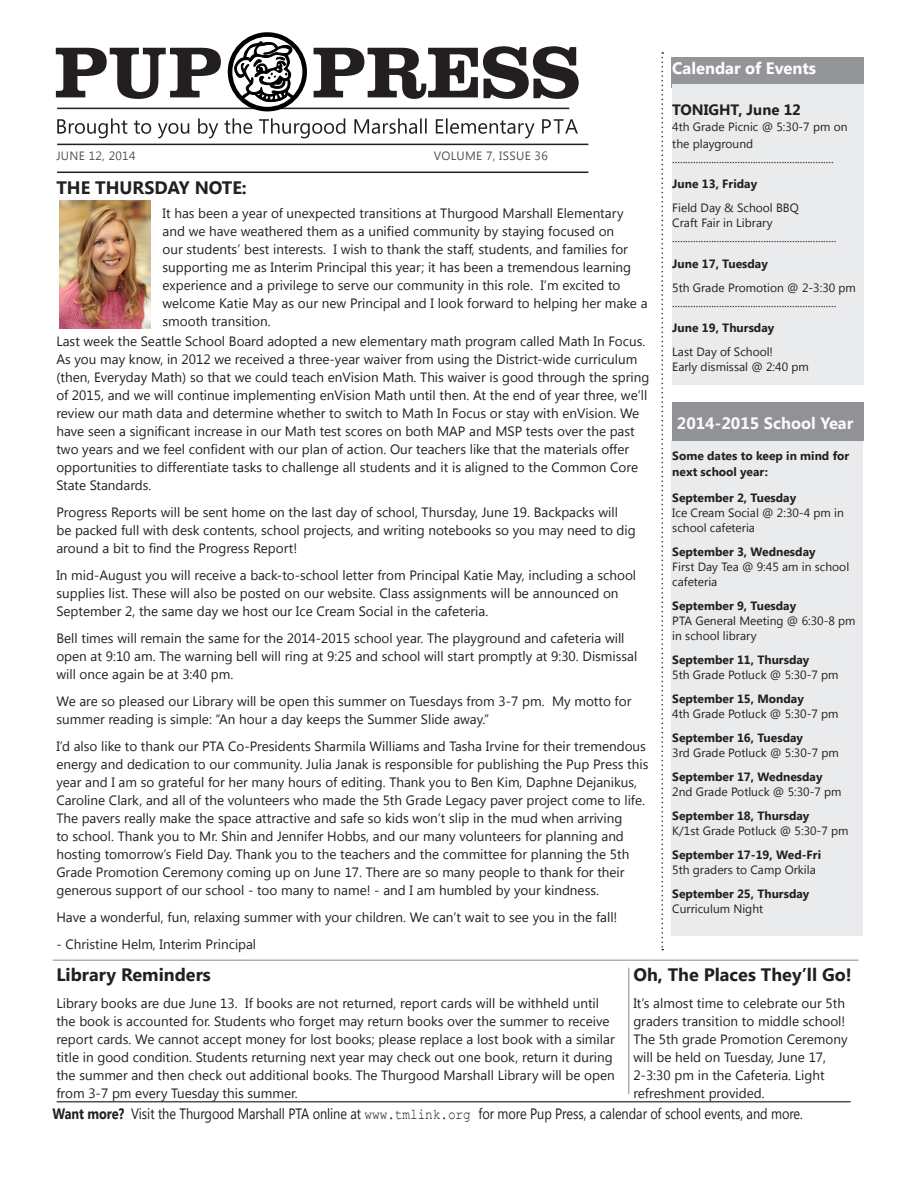
<style>
.page{position:relative;width:918px;height:1188px;background:#fff}
.page>*{position:absolute;margin:0;border:0;box-sizing:border-box;transform-origin:0 0}
.t1{font:700 18px "Segoe UI";color:#231f20}
.CalendarBheading{font:700 16.5px "Segoe UI";color:#fafafa}
.t2{font:700 16.5px "Segoe UI";color:#fff}
.t3{font:15px "Segoe UI";letter-spacing:-.005em;color:#231f20;scale:.85 1}
.CalendarBheading-2{font:700 15px "Segoe UI";color:#231f20}
.t4{font:13.5px/18px "Segoe UI";color:#231f20}
.CalendarBheading-3{font:12px/15px "Segoe UI";color:#231f20}
.CalendarBheading-4{font:700 12px/15px "Segoe UI";color:#231f20}
.t5{font:12px "Segoe UI";letter-spacing:.025em;color:#515153}
.s1{font-weight:700}
.s2{font-weight:400}
.s3{font-family:"Courier New"}
</style>
<div class="page">
<div style="left:672px;top:441px;width:191px;height:495px;background:#eaebec"></div>
<hr style="left:57px;top:172px;width:531px;height:1px;background:#231f20">
<svg style="left:57px;top:118px;width:521px;height:20px"></svg>
<hr style="left:57px;top:144px;width:531px;height:1px;background:#231f20">
<hr style="left:57px;top:108px;width:512px;height:1px;background:#231f20">
<svg style="left:228px;top:32px;width:79px;height:79px"></svg>
<div style="left:232px;top:37px;width:70px;height:70px;background:#fff;border-radius:50%"></div>
<svg style="left:56px;top:41px;width:523px;height:62px"></svg>
<hr style="left:57px;top:1101px;width:793px;height:1px;background:#515153">
<div style="left:671px;top:58px;width:193px;height:30px;background:#939598"></div>
<div style="left:672px;top:84px;width:192px;height:300px;background:#eaebec"></div>
<svg style="left:662px;top:52px;width:1px;height:898px"></svg>
<div style="left:672px;top:402px;width:192px;height:39px;background:#909295"></div>
<img style="left:59px;top:201px;width:92px;height:128px">
<hr style="left:53px;top:960px;width:805px;height:1px;background:#939598">
<hr style="left:628px;top:968px;width:1px;height:126px;background:#939598">
<p class="t5" style="left:56px;top:147px;width:81px">JUNE 12, 2014</p>
<p class="t5" style="left:434px;top:147px;width:116px">VOLUME 7, ISSUE 36</p>
<p class="t1" style="left:56px;top:174px;width:192px">THE THURSDAY NOTE:</p>
<p class="t4" style="left:163px;top:203px;width:487px">It has been a year of unexpected transitions at Thurgood Marshall Elementary and we have weathered them as a unified community by staying focused on<br>our students’ best interests. I wish to thank the staff, students, and families for supporting me as Interim Principal this year; it has been a tremendous learning experience and a privilege to serve our community in this role. I’m excited to welcome Katie May as our new Principal and I look forward to helping her make a smooth transition.</p>
<p class="t4" style="left:56px;top:332px;width:594px">Last week the Seattle School Board adopted a new elementary math program called Math In Focus.<br>As you may know, in 2012 we received a three-year waiver from using the District-wide curriculum (then, Everyday Math) so that we could teach enVision Math. This waiver is good through the spring of 2015, and we will continue implementing enVision Math until then. At the end of year three, we’ll review our math data and determine whether to switch to Math In Focus or stay with enVision. We have seen a significant increase in our Math test scores on both MAP and MSP tests over the past two years and we feel confident with our plan of action. Our teachers like that the materials offer opportunities to differentiate tasks to challenge all students and it is aligned to the Common Core State Standards.</p>
<p class="t4" style="left:56px;top:503px;width:581px">Progress Reports will be sent home on the last day of school, Thursday, June 19. Backpacks will be packed full with desk contents, school projects, and writing notebooks so you may need to dig around a bit to find the Progress Report!</p>
<p class="t4" style="left:56px;top:566px;width:581px">In mid-August you will receive a back-to-school letter from Principal Katie May, including a school supplies list. These will also be posted on our website. Class assignments will be announced on<br>September 2, the same day we host our Ice Cream Social in the cafeteria.</p>
<p class="t4" style="left:56px;top:629px;width:583px">Bell times will remain the same for the 2014-2015 school year. The playground and cafeteria will open at 9:10 am. The warning bell will ring at 9:25 and school will start promptly at 9:30. Dismissal will once again be at 3:40 pm.</p>
<p class="t4" style="left:56px;top:692px;width:577px">We are so pleased our Library will be open this summer on Tuesdays from 3-7 pm. My motto for summer reading is simple: “An hour a day keeps the Summer Slide away.”</p>
<p class="t4" style="left:56px;top:737px;width:594px">I’d also like to thank our PTA Co-Presidents Sharmila Williams and Tasha Irvine for their tremendous energy and dedication to our community. Julia Janak is responsible for publishing the Pup Press this year and I am so grateful for her many hours of editing. Thank you to Ben Kim, Daphne Dejanikus, Caroline Clark, and all of the volunteers who made the 5th Grade Legacy paver project come to life.<br>The pavers really make the space attractive and safe so kids won’t slip in the mud when arriving<br>to school. Thank you to Mr. Shin and Jennifer Hobbs, and our many volunteers for planning and hosting tomorrow’s Field Day. Thank you to the teachers and the committee for planning the 5th Grade Promotion Ceremony coming up on June 17. There are so many people to thank for their generous support of our school - too many to name! - and I am humbled by your kindness.</p>
<p class="t4" style="left:56px;top:908px;width:563px">Have a wonderful, fun, relaxing summer with your children. We can’t wait to see you in the fall!</p>
<p class="t4" style="left:56px;top:935px;width:201px">- Christine Helm, Interim Principal</p>
<p class="t2" style="left:672px;top:56px;width:145px">Calendar of Events</p>
<p class="CalendarBheading-2" style="left:672px;top:99px;width:130px">TONIGHT, June 12</p>
<p class="CalendarBheading-3" style="left:672px;top:118px;width:177px;line-height:16.5px">4th Grade Picnic @ 5:30-7 pm on the playground</p>
<p class="CalendarBheading-3" style="left:672px;top:150px;width:163px">..............................................................</p>
<p class="CalendarBheading-4" style="left:672px;top:176px;width:86px">June 13, Friday</p>
<p class="CalendarBheading-3" style="left:672px;top:200px;width:166px">Field Day &amp; School BBQ<br>Craft Fair in Library ...............................................................</p>
<p class="CalendarBheading-4" style="left:672px;top:255px;width:97px">June 17, Tuesday</p>
<p class="CalendarBheading-3" style="left:672px;top:279px;width:185px">5th Grade Promotion @ 2-3:30 pm ...............................................................</p>
<p class="CalendarBheading-4" style="left:672px;top:320px;width:104px">June 19, Thursday</p>
<p class="CalendarBheading-3" style="left:672px;top:344px;width:138px">Last Day of School!<br>Early dismissal @ 2:40 pm</p>
<p class="CalendarBheading" style="left:677px;top:412px;width:178px">2014-2015 School Year</p>
<p class="CalendarBheading-4" style="left:672px;top:446px;width:179px;line-height:16.5px">Some dates to keep in mind for next school year:</p>
<p class="CalendarBheading-3" style="left:672px;top:489px;width:173px"><span class="s1">September 2, Tuesday<br></span>Ice Cream Social @ 2:30-4 pm in school cafeteria</p>
<p class="CalendarBheading-3" style="left:672px;top:543px;width:178px"><span class="s1">September 3, Wednesday<br></span>First Day Tea @ 9:45 am in school cafeteria</p>
<p class="CalendarBheading-3" style="left:672px;top:597px;width:185px"><span class="s1">September 9, Tuesday<br></span>PTA General Meeting @ 6:30-8 pm in school library</p>
<p class="CalendarBheading-3" style="left:672px;top:651px;width:168px"><span class="s1">September 11, Thursday<br></span>5th Grade Potluck @ 5:30-7 pm</p>
<p class="CalendarBheading-3" style="left:672px;top:690px;width:168px"><span class="s1">September 15, Monday<br></span>4th Grade Potluck @ 5:30-7 pm</p>
<p class="CalendarBheading-3" style="left:672px;top:729px;width:168px"><span class="s1">September 16, Tuesday<br></span>3rd Grade Potluck @ 5:30-7 pm</p>
<p class="CalendarBheading-3" style="left:672px;top:768px;width:171px"><span class="s1">September 17, Wednesday<br></span>2nd Grade Potluck @ 5:30-7 pm</p>
<p class="CalendarBheading-3" style="left:672px;top:807px;width:178px"><span class="s1">September 18, Thursday<br></span>K/1st Grade Potluck @ 5:30-7 pm</p>
<p class="CalendarBheading-4" style="left:672px;top:846px;width:150px">September 17-19, Wed-Fri<br><span class="s2">5th graders to Camp Orkila</span></p>
<p class="CalendarBheading-4" style="left:672px;top:885px;width:139px">September 25, Thursday<br><span class="s2">Curriculum Night</span></p>
<p class="t1" style="left:56px;top:961px;width:156px">Library Reminders</p>
<p class="t4" style="left:56px;top:993px;width:560px">Library books are due June 13. If books are not returned, report cards will be withheld until the book is accounted for. Students who forget may return books over the summer to receive report cards. We cannot accept money for lost books; please replace a lost book with a similar title in good condition. Students returning next year may check out one book, return it during the summer and then check out additional books. The Thurgood Marshall Library will be open from 3-7 pm every Tuesday this summer.</p>
<p class="t1" style="left:633px;top:961px;width:220px">Oh, The Places They’ll Go!</p>
<p class="t4" style="left:633px;top:993px;width:216px">It’s almost time to celebrate our 5th graders transition to middle school!<br>The 5th grade Promotion Ceremony will be held on Tuesday, June 17,<br>2-3:30 pm in the Cafeteria. Light refreshment provided.</p>
<p class="t3" style="left:53px;top:1104px;width:884px"><span class="s1">Want more?</span> Visit the Thurgood Marshall PTA online at <span class="s3">www.tmlink.org</span> for more Pup Press, a calendar of school events, and more.</p>
</div>
